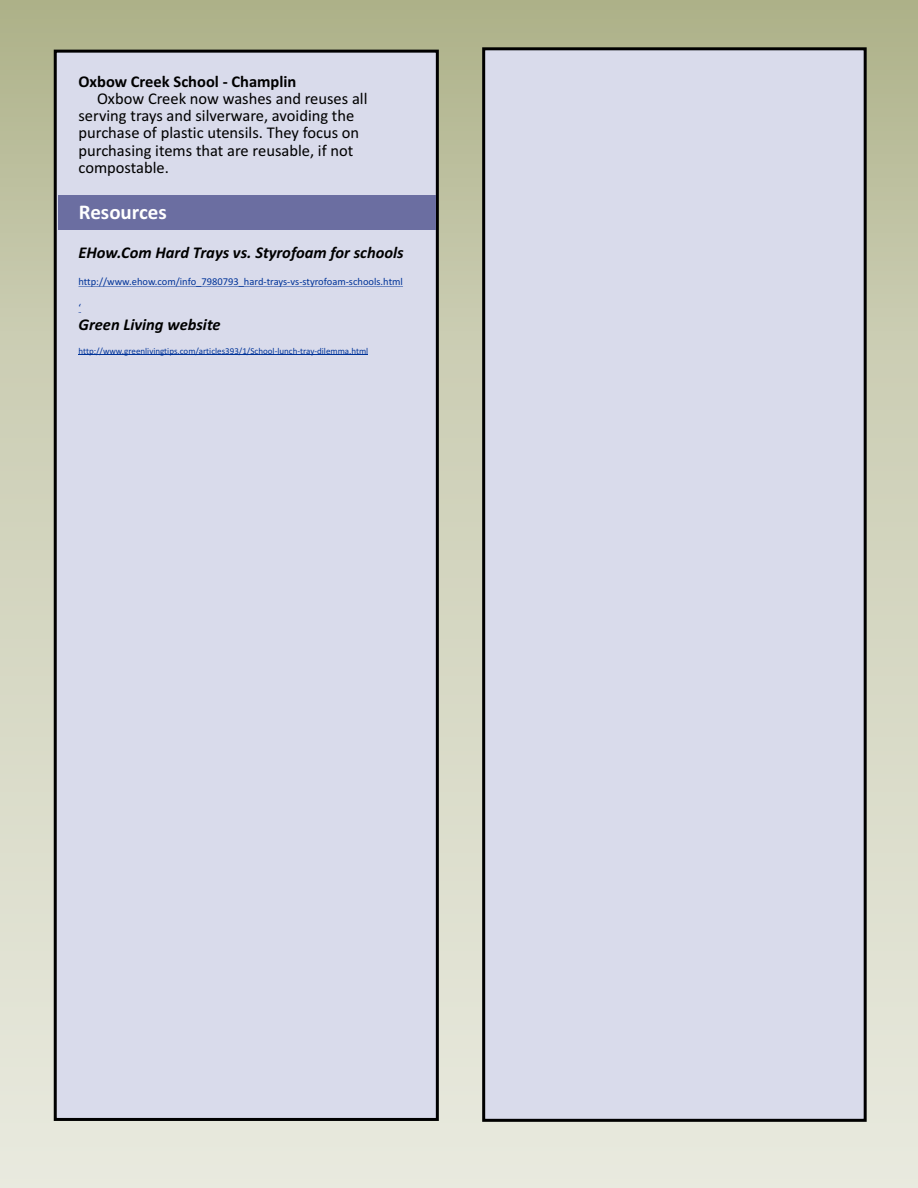
<style>
.page{position:relative;width:918px;height:1188px;background:#fff}
.page>*{position:absolute;margin:0;border:0;box-sizing:border-box;transform-origin:0 0}
.t1{font:700 21px "Calibri";color:#fff}
.t2{font:16.5px/17.1px "Calibri";color:#000}
.t3{font:italic 700 16.5px "Calibri";color:#000}
.t4{font:700 16.5px "Calibri";color:#000}
.t5{font:10.5px "Calibri";color:#039}
.t6{font:9px "Calibri";color:#039}
</style>
<div class="page">
<div style="left:0;top:0;width:918px;height:1188px;background:linear-gradient(to bottom,#b6b995,#ecede4)"></div>
<div style="left:52px;top:48px;width:388px;height:1074px;background:#d9dbeb"></div>
<div style="left:481px;top:46px;width:387px;height:1077px;background:#d9dbeb"></div>
<hr style="left:79px;top:286px;width:324px;height:1px;background:#039">
<hr style="left:79px;top:354px;width:289px;height:1px;background:#039">
<div style="left:58px;top:195px;width:377px;height:34px;background:#6b6ea1"></div>
<p class="t4" style="left:79px;top:75px;width:219px">Oxbow Creek School ‐ Champlin</p>
<p class="t2" style="left:79px;top:91px;width:291px;text-indent:19px">Oxbow Creek now washes and reuses all serving trays and silverware, avoiding the purchase of plastic utensils. They focus on purchasing items that are reusable, if not compostable.</p>
<p class="t1" style="left:79px;top:203px;width:89px">Resources</p>
<p class="t3" style="left:79px;top:246px;width:327px">EHow.Com Hard Trays vs. Styrofoam for schools</p>
<p class="t5" style="left:79px;top:278px;width:326px">http://www.ehow.com/info_7980793_hard-trays-vs-styrofoam-schools.html</p>
<p class="t5" style="left:78px;top:303px;width:4px">‘</p>
<p class="t3" style="left:79px;top:317px;width:144px">Green Living website</p>
<p class="t6" style="left:78px;top:347px;width:291px">http://www.greenlivingtips.com/articles393/1/School-lunch-tray-dilemma.html</p>
</div>
